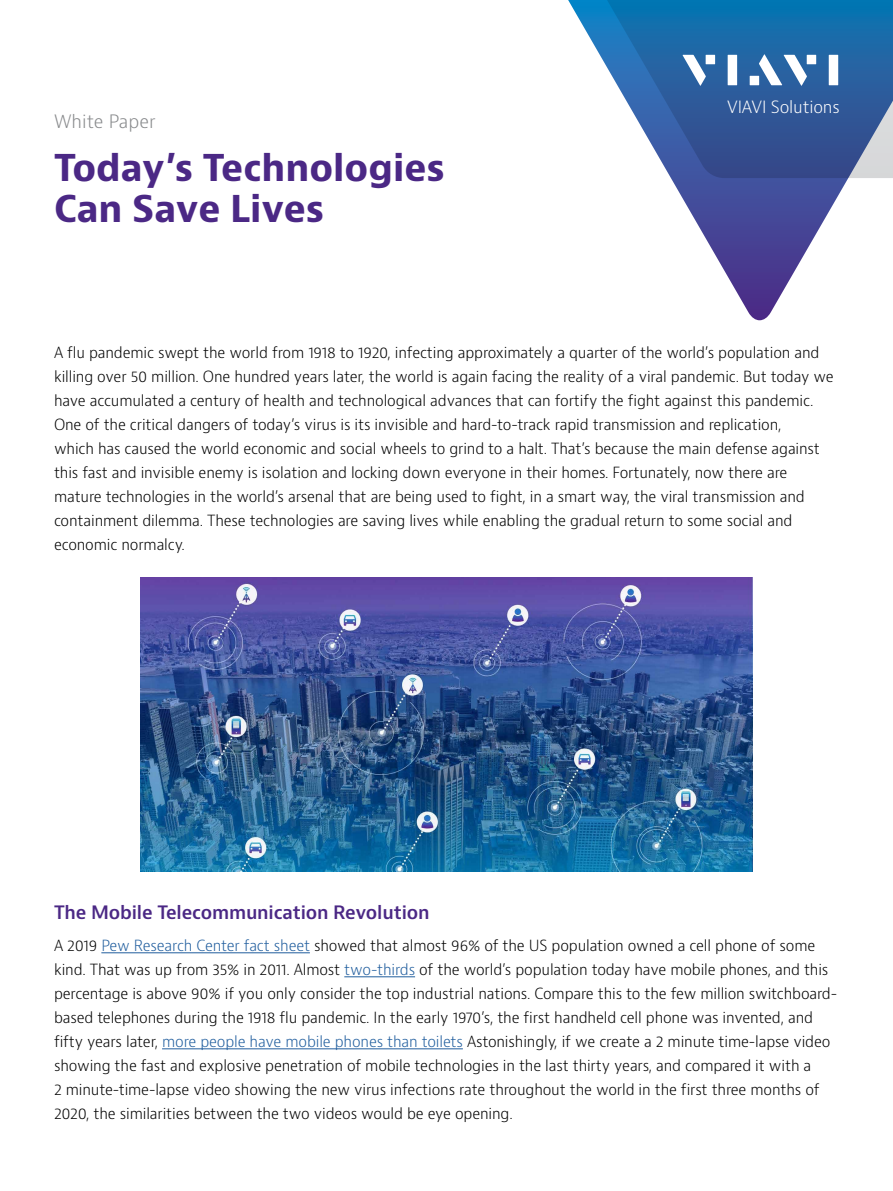
<style>
.page{position:relative;width:893px;height:1191px;background:#fff}
.page>*{position:absolute;margin:0;border:0;box-sizing:border-box;transform-origin:0 0}
.t1{font:700 36px/40.2px "Bernino Sans";color:#4b2885}
.t2{font:600 18px "Bernino Sans";letter-spacing:-.01em;color:#4b2885}
.t3{font:300 18px "Bernino Sans";color:#888a8c}
.t4{font:300 16.5px "Bernino Sans";letter-spacing:-.01em;color:#fff}
.t5{font:300 15px/24px "Bernino Sans";letter-spacing:-.01em;color:#000}
.s1{color:#215e9e}
</style>
<div class="page">
<svg style="left:671px;top:178px;width:178px;height:142px"></svg>
<svg style="left:568px;top:0;width:325px;height:178px"></svg>
<svg style="left:682px;top:55px;width:24px;height:31px"></svg>
<div style="left:706px;top:55px;width:9px;height:9px;background:#fff"></div>
<div style="left:728px;top:55px;width:9px;height:30px;background:#fff"></div>
<div style="left:807px;top:55px;width:9px;height:9px;background:#fff"></div>
<div style="left:829px;top:55px;width:9px;height:30px;background:#fff"></div>
<svg style="left:759px;top:54px;width:48px;height:32px"></svg>
<div style="left:750px;top:76px;width:9px;height:9px;background:#fff"></div>
<hr style="left:101px;top:952px;width:209px;height:1px;background:#215e9e">
<hr style="left:344px;top:976px;width:71px;height:1px;background:#215e9e">
<hr style="left:162px;top:1048px;width:301px;height:1px;background:#215e9e">
<img style="left:140px;top:577px;width:613px;height:295px">
<p class="t3" style="left:54px;top:110px;width:103px">White Paper</p>
<h1 class="t1" style="left:54px;top:149px;width:392px">Today’s Technologies<br>Can Save Lives</h1>
<p class="t4" style="left:727px;top:96px;width:114px">VIAVI Solutions</p>
<p class="t5" style="left:54px;top:341px;width:781px">A flu pandemic swept the world from 1918 to 1920, infecting approximately a quarter of the world’s population and killing over 50 million. One hundred years later, the world is again facing the reality of a viral pandemic. But today we have accumulated a century of health and technological advances that can fortify the fight against this pandemic.<br>One of the critical dangers of today’s virus is its invisible and hard-to-track rapid transmission and replication,<br>which has caused the world economic and social wheels to grind to a halt. That’s because the main defense against this fast and invisible enemy is isolation and locking down everyone in their homes. Fortunately, now there are mature technologies in the world’s arsenal that are being used to fight, in a smart way, the viral transmission and containment dilemma. These technologies are saving lives while enabling the gradual return to some social and economic normalcy.</p>
<p class="t2" style="left:54px;top:900px;width:377px">The Mobile Telecommunication Revolution</p>
<p class="t5" style="left:54px;top:934px;width:785px">A 2019 <span class="s1">Pew Research Center fact sheet</span> showed that almost 96% of the US population owned a cell phone of some kind. That was up from 35% in 2011. Almost <span class="s1">two-thirds</span> of the world’s population today have mobile phones, and this percentage is above 90% if you only consider the top industrial nations. Compare this to the few million switchboard&shy;based telephones during the 1918 flu pandemic. In the early 1970’s, the first handheld cell phone was invented, and fifty years later, <span class="s1">more people have mobile phones than toilets</span> Astonishingly, if we create a 2 minute time-lapse video showing the fast and explosive penetration of mobile technologies in the last thirty years, and compared it with a<br>2 minute-time-lapse video showing the new virus infections rate throughout the world in the first three months of 2020, the similarities between the two videos would be eye opening.</p>
</div>
